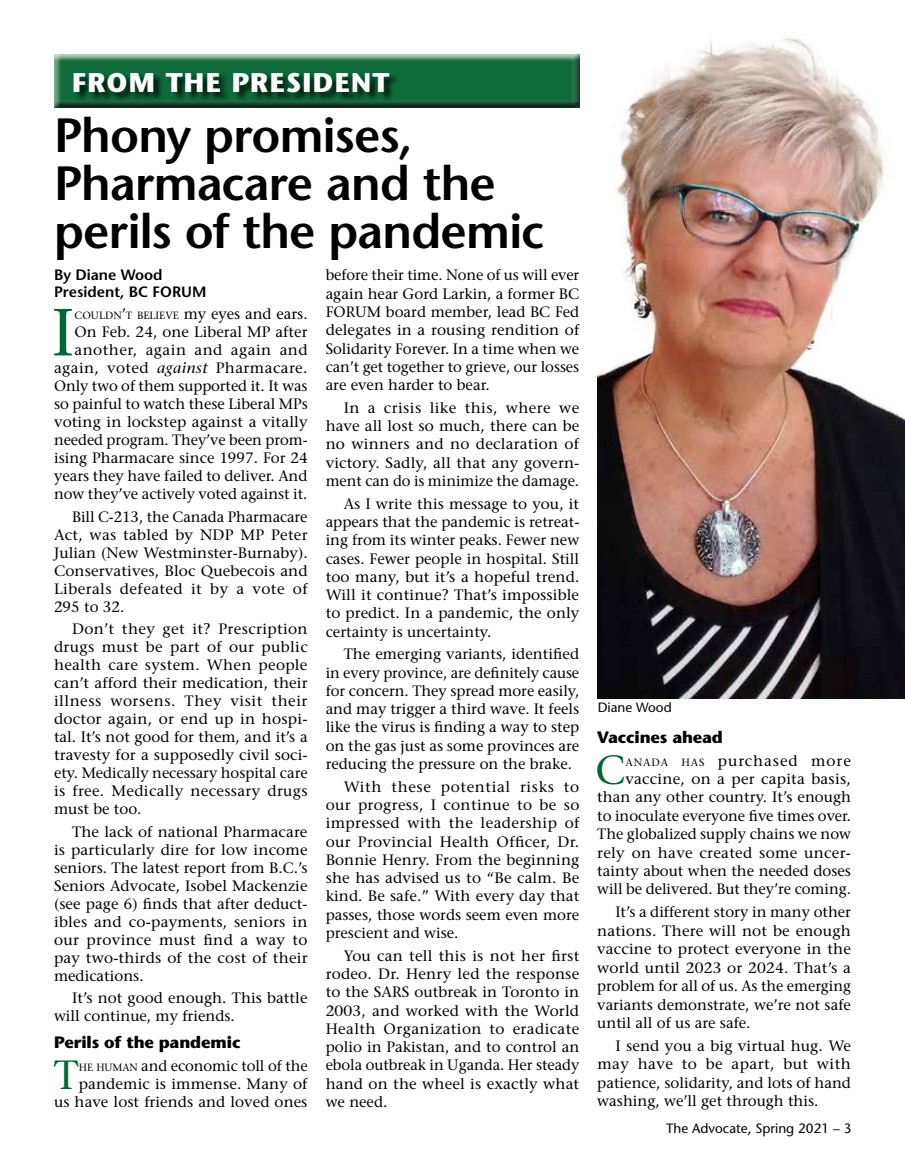
<style>
.page{position:relative;width:905px;height:1161px;background:#fff}
.page>*{position:absolute;margin:0;border:0;box-sizing:border-box;transform-origin:0 0}
.t1{font:66.45px "Stone Serif";color:#006937}
.t2{font:600 48px/48px "Stone Sans";letter-spacing:-.015em;color:#000}
.t3{font:40.65px "Stone Serif";color:#006937}
.t4{font:700 27px "Stone Sans";letter-spacing:.05em;color:#fff}
.t5{font:700 16.5px "Stone Sans";letter-spacing:-.01em;color:#000}
.t6{font:15px/18.3px "Stone Serif";color:#000;text-align:justify}
.t7{font:600 15px/16.5px "Stone Sans";color:#000}
.t8{font:13.5px "Stone Sans";color:#000}
.t9{font:10.5px "Stone Serif";color:#000}
.s1{font-size:15px}
.s2{font-style:italic}
.s3{font-size:10.5px}
</style>
<div class="page">
<div style="left:51px;top:54px;width:528px;height:54px;background:#000;opacity:.75"></div>
<div style="left:74px;top:73px;width:325px;height:30px;background:#000;opacity:.75"></div>
<img style="left:597px;top:35px;width:307px;height:664px">
<h3 class="t4" style="left:72px;top:65px;width:319px">FROM THE PRESIDENT</h3>
<h2 class="t2" style="left:54px;top:110px;width:491px">Phony promises,<br>Pharmacare and the perils of the pandemic</h2>
<p class="t7" style="left:54px;top:267px;width:154px">By Diane Wood<br>President, BC FORUM</p>
<h1 class="t1" style="left:51px;top:292px;width:25px">I</h1>
<p class="t9" style="left:75px;top:309px;width:234px">COULDN<span class="s1">’</span>T BELIEVE <span class="s1">my eyes and ears.</span></p>
<p class="t6" style="left:326px;top:266px;width:255px">before their time. None of us will ever again hear Gord Larkin, a former BC FORUM board member, lead BC Fed delegates in a rousing rendition of Solidarity Forever. In a time when we can’t get together to grieve, our losses are even harder to bear.</p>
<p class="t6" style="left:326px;top:398px;width:255px;text-indent:18px">In a crisis like this, where we have all lost so much, there can be no winners and no declaration of victory. Sadly, all that any govern&shy;ment can do is minimize the damage.</p>
<p class="t6" style="left:326px;top:494px;width:255px;text-indent:18px">As I write this message to you, it appears that the pandemic is retreat&shy;ing from its winter peaks. Fewer new cases. Fewer people in hospital. Still too many, but it’s a hopeful trend.<br>Will it continue? That’s impossible to predict. In a pandemic, the only certainty is uncertainty.</p>
<p class="t6" style="left:326px;top:645px;width:255px;text-indent:18px">The emerging variants, identified in every province, are definitely cause for concern. They spread more easily, and may trigger a third wave. It feels like the virus is finding a way to step on the gas just as some provinces are reducing the pressure on the brake.</p>
<p class="t6" style="left:326px;top:777px;width:255px;text-indent:18px">With these potential risks to our progress, I continue to be so impressed with the leadership of our Provincial Health Officer, Dr.<br>Bonnie Henry. From the beginning she has advised us to “Be calm. Be kind. Be safe.” With every day that passes, those words seem even more prescient and wise.</p>
<p class="t6" style="left:326px;top:946px;width:255px;text-indent:18px">You can tell this is not her first rodeo. Dr. Henry led the response to the SARS outbreak in Toronto in 2003, and worked with the World Health Organization to eradicate polio in Pakistan, and to control an ebola outbreak in Uganda. Her steady hand on the wheel is exactly what we need.</p>
<p class="t6" style="left:54px;top:323px;width:255px;text-align:right">On Feb. 24, one Liberal MP after another, again and again and again, voted <span class="s2">against</span> Pharmacare.<br>Only two of them supported it. It was so painful to watch these Liberal MPs voting in lockstep against a vitally needed program. They’ve been prom&shy;ising Pharmacare since 1997. For 24 years they have failed to deliver. And now they’ve actively voted against it.</p>
<p class="t6" style="left:54px;top:508px;width:255px;text-indent:18px">Bill C-213, the Canada Pharmacare Act, was tabled by NDP MP Peter Julian (New Westminster-Burnaby).<br>Conservatives, Bloc Quebecois and Liberals defeated it by a vote of 295 to 32.</p>
<p class="t6" style="left:54px;top:620px;width:255px;text-indent:18px">Don’t they get it? Prescription drugs must be part of our public health care system. When people can’t afford their medication, their illness worsens. They visit their doctor again, or end up in hospi&shy;tal. It’s not good for them, and it’s a travesty for a supposedly civil soci&shy;ety. Medically necessary hospital care is free. Medically necessary drugs must be too.</p>
<p class="t6" style="left:54px;top:823px;width:255px;text-indent:18px">The lack of national Pharmacare is particularly dire for low income seniors. The latest report from B.C.’s Seniors Advocate, Isobel Mackenzie (see page 6) finds that after deduct&shy;ibles and co-payments, seniors in our province must find a way to pay two-thirds of the cost of their medications.</p>
<p class="t6" style="left:54px;top:989px;width:255px;text-indent:18px">It’s not good enough. This battle will continue, my friends.</p>
<p class="t5" style="left:54px;top:1032px;width:188px">Perils of the pandemic</p>
<h3 class="t3" style="left:54px;top:1050px;width:26px">T</h3>
<p class="t6" style="left:54px;top:1057px;width:255px;text-align:right"><span class="s3">HE HUMAN</span> and economic toll of the pandemic is immense. Many of<br>us have lost friends and loved ones</p>
<p class="t8" style="left:597px;top:699px;width:75px">Diane Wood</p>
<p class="t5" style="left:597px;top:727px;width:127px">Vaccines ahead</p>
<h3 class="t3" style="left:595px;top:745px;width:32px">C</h3>
<p class="t9" style="left:625px;top:756px;width:44px">ANADA</p>
<p class="t6" style="left:597px;top:751px;width:255px;text-align:right"><span class="s3">HAS</span> purchased more<br>vaccine, on a per capita basis, than any other country. It’s enough to inoculate everyone five times over.<br>The globalized supply chains we now rely on have created some uncer&shy;tainty about when the needed doses will be delivered. But they’re coming.</p>
<p class="t6" style="left:597px;top:903px;width:255px;text-indent:18px">It’s a different story in many other nations. There will not be enough vaccine to protect everyone in the world until 2023 or 2024. That’s a problem for all of us. As the emerging variants demonstrate, we’re not safe until all of us are safe.</p>
<p class="t6" style="left:597px;top:1036px;width:255px;text-indent:18px">I send you a big virtual hug. We may have to be apart, but with patience, solidarity, and lots of hand washing, we’ll get through this.</p>
<p class="t8" style="left:666px;top:1120px;width:187px">The Advocate, Spring 2021 – 3</p>
</div>
